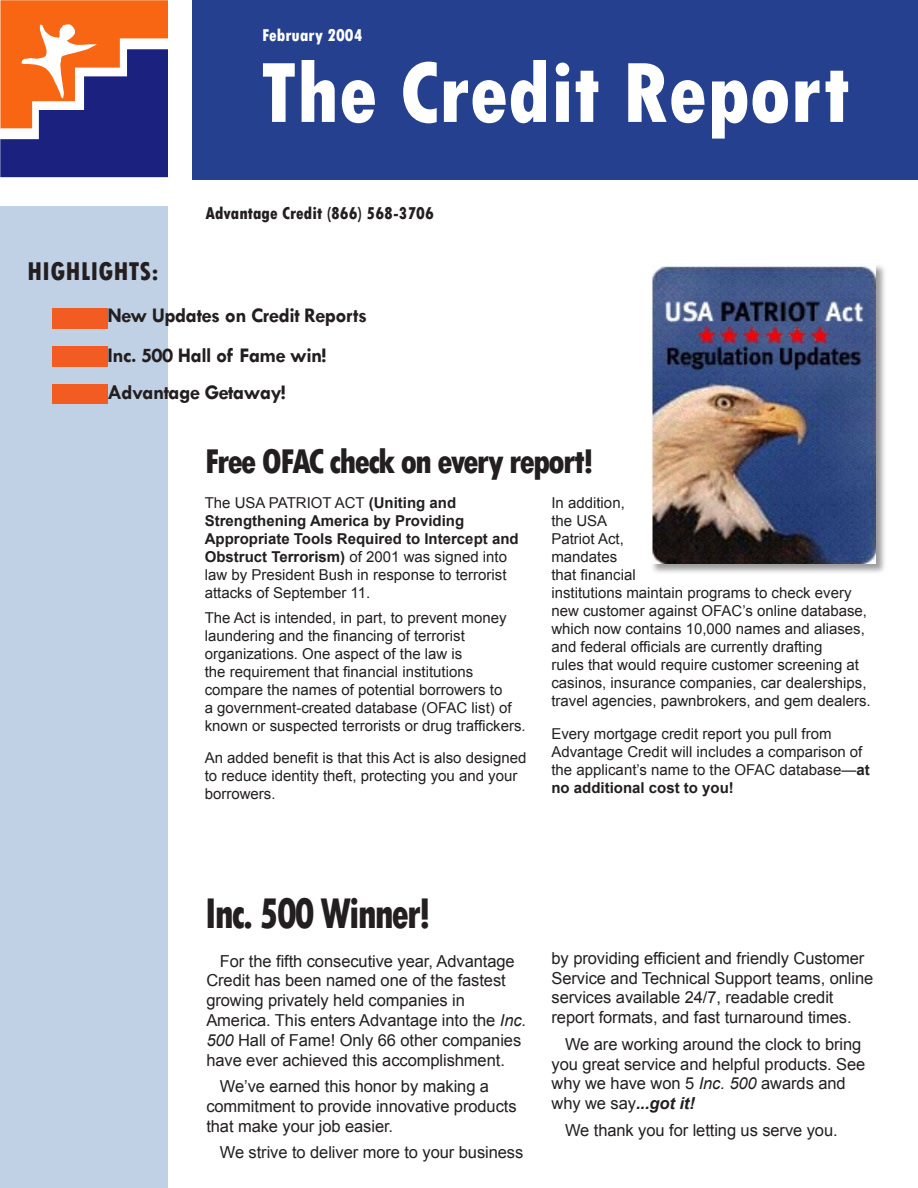
<style>
.page{position:relative;width:918px;height:1188px;background:#fff}
.page>*{position:absolute;margin:0;border:0;box-sizing:border-box;transform-origin:0 0}
.t1{font:800 condensed 90px "Tw Cen";color:#fff}
.Heading_2{font:800 condensed 45px "Tw Cen";letter-spacing:-.05em;color:#231f20;scale:.9 1}
.t2{font:800 condensed 36px "Tw Cen";letter-spacing:-.05em;color:#231f20}
.t3{font:800 condensed 27px "Tw Cen";color:#231f20}
.Company_Address--Center{font:700 21px "Tw Cen";letter-spacing:-.025em;color:#231f20}
.t4{font:800 condensed 18px "Tw Cen";color:#231f20}
.t5{font:800 condensed 18px "Tw Cen";color:#fff}
.Body{font:16.5px/19.8px "Arial";letter-spacing:-.005em;color:#231f20}
.Normal__Web{font:15px/18px "Arial";color:#231f20}
.t6{font:700 15px/18px "Arial";color:#231f20}
.s1{font-weight:400}
.s2{font-weight:700}
.s3{font-style:italic}
.s4{font-weight:700;font-style:italic}
</style>
<div class="page">
<svg style="left:0;top:0;width:168px;height:177px"></svg>
<div style="left:192px;top:0;width:726px;height:179px;background:#25408f"></div>
<div style="left:0;top:206px;width:168px;height:982px;background:#c1d1e5"></div>
<div style="left:52px;top:308px;width:56px;height:20px;background:#f25b21"></div>
<div style="left:52px;top:346px;width:56px;height:21px;background:#f25b21"></div>
<div style="left:52px;top:385px;width:56px;height:19px;background:#f25b21"></div>
<div style="left:650px;top:262px;width:238px;height:314px;background:#231f20;opacity:.45"></div>
<img style="left:651px;top:264px;width:225px;height:300px">
<p class="t5" style="left:262px;top:24px;width:102px">February 2004</p>
<p class="t1" style="left:261px;top:40px;width:590px">The Credit Report</p>
<p class="t3" style="left:27px;top:256px;width:133px">HIGHLIGHTS:</p>
<p class="t4" style="left:206px;top:203px;width:230px">Advantage Credit (866) 568-3706</p>
<p class="Company_Address--Center" style="left:108px;top:303px;width:261px">New Updates on Credit Reports</p>
<p class="Company_Address--Center" style="left:108px;top:343px;width:220px">Inc. 500 Hall of Fame win!</p>
<p class="Company_Address--Center" style="left:108px;top:380px;width:180px">Advantage Getaway!</p>
<p class="t2" style="left:205px;top:440px;width:391px">Free OFAC check on every report!</p>
<p class="t6" style="left:205px;top:494px;width:315px"><span class="s1">The USA PATRIOT ACT</span> (Uniting and Strengthening America by Providing Appropriate Tools Required to Intercept and Obstruct Terrorism) <span class="s1">of 2001 was signed into law by President Bush in response to terrorist attacks of September 11.</span></p>
<p class="Normal__Web" style="left:205px;top:609px;width:322px">The Act is intended, in part, to prevent money laundering and the financing of terrorist organizations. One aspect of the law is<br>the requirement that financial institutions compare the names of potential borrowers to<br>a government-created database (OFAC list) of known or suspected terrorists or drug traffickers.</p>
<p class="Normal__Web" style="left:205px;top:749px;width:323px">An added benefit is that this Act is also designed to reduce identity theft, protecting you and your borrowers.</p>
<p class="Normal__Web" style="left:551px;top:494px;width:321px">In addition,<br>the USA<br>Patriot Act,<br>mandates<br>that financial<br>institutions maintain programs to check every new customer against OFAC’s online database, which now contains 10,000 names and aliases, and federal officials are currently drafting<br>rules that would require customer screening at casinos, insurance companies, car dealerships, travel agencies, pawnbrokers, and gem dealers.</p>
<p class="Normal__Web" style="left:551px;top:725px;width:320px">Every mortgage credit report you pull from Advantage Credit will includes a comparison of the applicant’s name to the OFAC database—<span class="s2">at no additional cost to you!</span></p>
<p class="Heading_2" style="left:205px;top:887px;width:253px">Inc. 500 Winner!</p>
<p class="Body" style="left:206px;top:951px;width:321px;text-indent:14px">For the fifth consecutive year, Advantage Credit has been named one of the fastest growing privately held companies in America. This enters Advantage into the <span class="s3">Inc.<br>500</span> Hall of Fame! Only 66 other companies have ever achieved this accomplishment.</p>
<p class="Body" style="left:206px;top:1077px;width:312px;text-indent:14px">We’ve earned this honor by making a commitment to provide innovative products that make your job easier.</p>
<p class="Body" style="left:220px;top:1143px;width:305px">We strive to deliver more to your business</p>
<p class="Body" style="left:552px;top:948px;width:323px">by providing efficient and friendly Customer Service and Technical Support teams, online services available 24/7, readable credit report formats, and fast turnaround times.</p>
<p class="Body" style="left:552px;top:1034px;width:315px;text-indent:14px">We are working around the clock to bring you great service and helpful products. See why we have won 5 <span class="s3">Inc. 500</span> awards and why we say<span class="s4">...got it!</span></p>
<p class="Body" style="left:565px;top:1120px;width:274px">We thank you for letting us serve you.</p>
</div>
